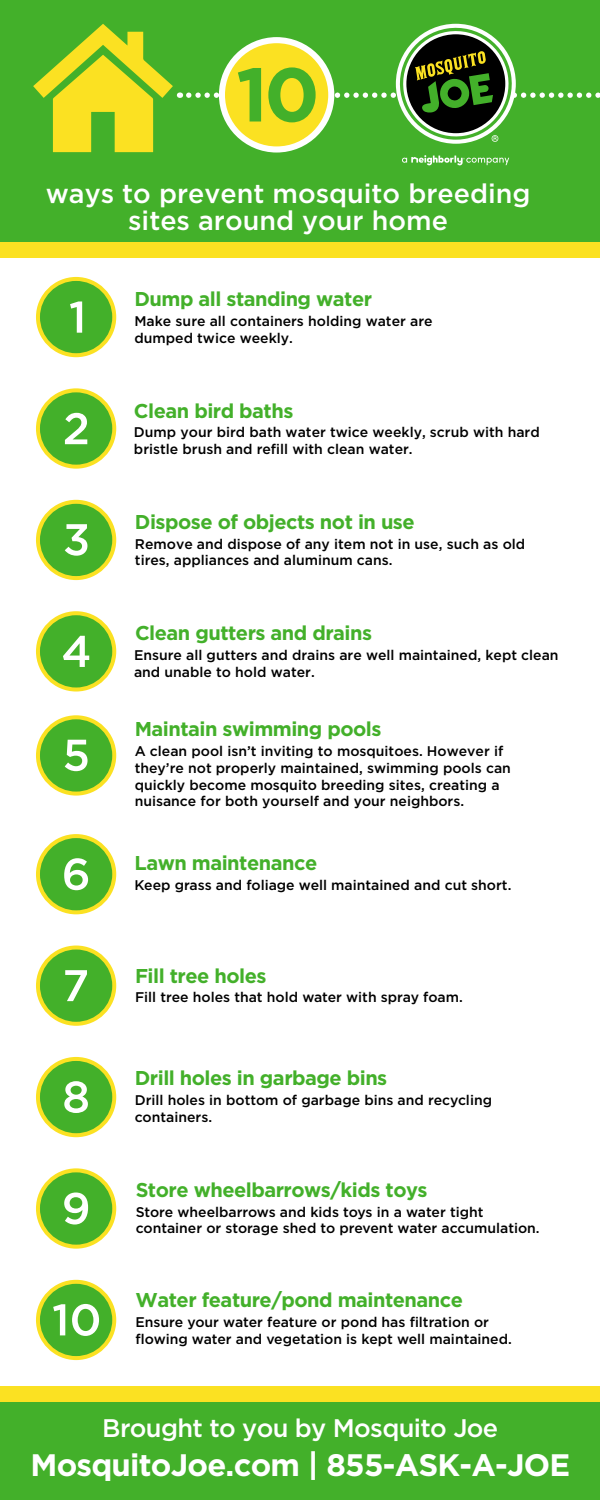
<style>
.page{position:relative;width:600px;height:1500px;background:#fff}
.page>*{position:absolute;margin:0;border:0;box-sizing:border-box;transform-origin:0 0}
.t1{font:700 31.1px "Gotham";letter-spacing:-.025em;color:#fff}
.t2{font:500 26.9px/27px "Gotham";color:#fff;text-align:center}
.t3{font:500 25.4px "Gotham";letter-spacing:-.025em;color:#fff}
.t4{font:700 20px "Gotham";letter-spacing:-.025em;color:#43b02a}
.t5{font:500 14px/16.8px "Gotham";color:#000}
</style>
<div class="page">
<div style="left:0;top:0;width:600px;height:247px;background:#43b02a"></div>
<svg style="left:36px;top:277px;width:80px;height:80px"></svg>
<svg style="left:36px;top:388px;width:80px;height:81px"></svg>
<svg style="left:36px;top:500px;width:80px;height:80px"></svg>
<svg style="left:36px;top:611px;width:80px;height:81px"></svg>
<svg style="left:36px;top:1057px;width:80px;height:80px"></svg>
<svg style="left:36px;top:1168px;width:80px;height:81px"></svg>
<svg style="left:36px;top:1280px;width:80px;height:80px"></svg>
<svg style="left:36px;top:946px;width:80px;height:80px"></svg>
<svg style="left:36px;top:834px;width:80px;height:80px"></svg>
<svg style="left:36px;top:715px;width:80px;height:81px"></svg>
<svg style="left:33px;top:24px;width:140px;height:128px"></svg>
<svg style="left:189px;top:24px;width:411px;height:141px"></svg>
<div style="left:0;top:242px;width:600px;height:15px;background:#fbe122"></div>
<div style="left:0;top:1394px;width:600px;height:106px;background:#43b02a"></div>
<div style="left:0;top:1386px;width:600px;height:16px;background:#fbe122"></div>
<h2 class="t2" style="left:46px;top:180px;width:486px">ways to prevent mosquito breeding sites around your home</h2>
<h3 class="t4" style="left:134px;top:286px;width:239px">Dump all standing water</h3>
<p class="t5" style="left:134px;top:313px;width:300px">Make sure all containers holding water are dumped twice weekly.</p>
<h3 class="t4" style="left:134px;top:397px;width:161px">Clean bird baths</h3>
<p class="t5" style="left:134px;top:424px;width:407px">Dump your bird bath water twice weekly, scrub with hard bristle brush and refill with clean water.</p>
<h3 class="t4" style="left:135px;top:509px;width:281px">Dispose of objects not in use</h3>
<p class="t5" style="left:135px;top:535px;width:392px">Remove and dispose of any item not in use, such as old tires, appliances and aluminum cans.</p>
<h3 class="t4" style="left:135px;top:620px;width:239px">Clean gutters and drains</h3>
<p class="t5" style="left:134px;top:647px;width:426px">Ensure all gutters and drains are well maintained, kept clean and unable to hold water.</p>
<h3 class="t4" style="left:135px;top:716px;width:248px">Maintain swimming pools</h3>
<p class="t5" style="left:135px;top:743px;width:378px">A clean pool isn’t inviting to mosquitoes. However if they’re not properly maintained, swimming pools can quickly become mosquito breeding sites, creating a nuisance for both yourself and your neighbors.</p>
<h3 class="t4" style="left:135px;top:850px;width:184px">Lawn maintenance</h3>
<p class="t5" style="left:135px;top:876px;width:378px">Keep grass and foliage well maintained and cut short.</p>
<h3 class="t4" style="left:135px;top:962px;width:133px">Fill tree holes</h3>
<p class="t5" style="left:135px;top:989px;width:329px">Fill tree holes that hold water with spray foam.</p>
<h3 class="t4" style="left:135px;top:1065px;width:254px">Drill holes in garbage bins</h3>
<p class="t5" style="left:135px;top:1091px;width:359px">Drill holes in bottom of garbage bins and recycling containers.</p>
<h3 class="t4" style="left:136px;top:1177px;width:293px">Store wheelbarrows/kids toys</h3>
<p class="t5" style="left:136px;top:1203px;width:406px">Store wheelbarrows and kids toys in a water tight container or storage shed to prevent water accumulation.</p>
<h3 class="t4" style="left:136px;top:1287px;width:329px">Water feature/pond maintenance</h3>
<p class="t5" style="left:136px;top:1314px;width:378px">Ensure your water feature or pond has filtration or flowing water and vegetation is kept well maintained.</p>
<h3 class="t3" style="left:102px;top:1412px;width:398px">Brought to you by Mosquito Joe</h3>
<h1 class="t1" style="left:31px;top:1444px;width:541px">MosquitoJoe.com | 855-ASK-A-JOE</h1>
</div>
